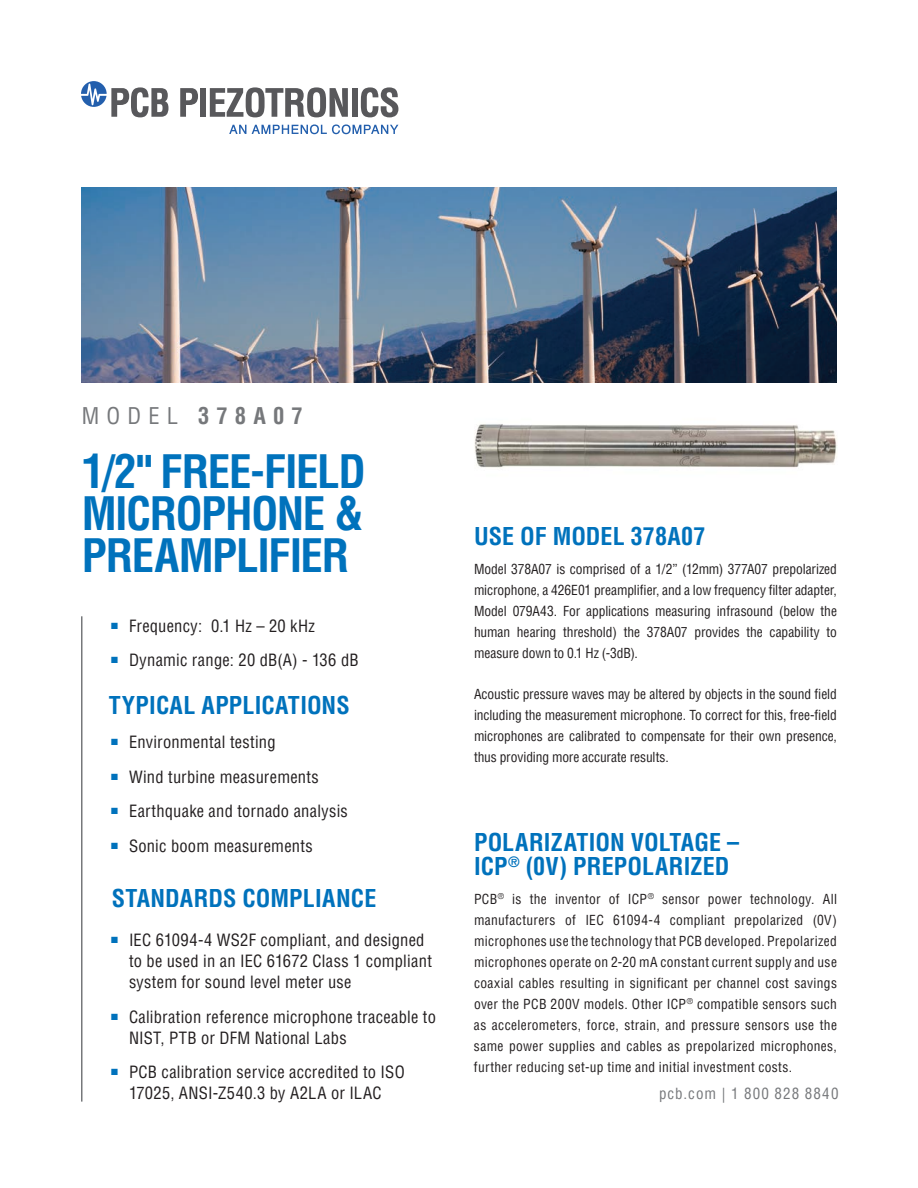
<style>
.page{position:relative;width:918px;height:1188px;background:#fff}
.page>*{position:absolute;margin:0;border:0;box-sizing:border-box;transform-origin:0 0}
.Main_Headline{font:700 condensed 45px/42px "Helvetica LT Pro";letter-spacing:-.03em;color:#0072bc;text-align:justify}
.subheader{font:700 condensed 24px/24px "Helvetica LT Pro";letter-spacing:.005em;color:#0072bc}
.model{font:700 condensed 24px "Helvetica LT Pro";letter-spacing:.005em;color:#0072bc}
.model-2{font:700 condensed 22.5px "Helvetica LT Pro";letter-spacing:.32em;color:#76787b}
.t1{font:condensed 16.5px/21px "Helvetica LT Pro";letter-spacing:.015em;color:#231f20}
.Footer_Contact{font:condensed 15px "Helvetica LT Pro";letter-spacing:.075em;color:#76787b}
.Body_1{font:condensed 13.5px/21px "Helvetica LT Pro";color:#231f20;text-align:justify}
.s1{font-weight:400}
</style>
<div class="page">
<img style="left:474px;top:424px;width:363px;height:44px">
<img style="left:81px;top:188px;width:756px;height:194px">
<hr style="left:81px;top:616px;width:1px;height:486px;background:#76787b">
<svg style="left:229px;top:125px;width:17px;height:9px"></svg>
<svg style="left:252px;top:124px;width:146px;height:10px"></svg>
<svg style="left:81px;top:81px;width:87px;height:36px"></svg>
<svg style="left:180px;top:88px;width:18px;height:29px"></svg>
<div style="left:200px;top:88px;width:6px;height:29px;background:#58585b"></div>
<svg style="left:210px;top:87px;width:138px;height:30px"></svg>
<div style="left:352px;top:88px;width:6px;height:29px;background:#58585b"></div>
<svg style="left:361px;top:87px;width:37px;height:30px"></svg>
<p class="model-2" style="left:82px;top:401px;width:223px"><span class="s1">MODEL</span> 378A07</p>
<p class="Main_Headline" style="left:82px;top:449px;width:286px">1/2" FREE-FIELD MICROPHONE &amp; PREAMPLIFIER</p>
<p class="t1" style="left:111px;top:615px;width:205px"><sup>■</sup> Frequency: 0.1 Hz – 20 kHz</p>
<p class="t1" style="left:111px;top:650px;width:249px"><sup>■</sup> Dynamic range: 20 dB(A) - 136 dB</p>
<p class="subheader" style="left:109px;top:692px;width:242px">TYPICAL APPLICATIONS</p>
<p class="t1" style="left:111px;top:731px;width:166px"><sup>■</sup> Environmental testing</p>
<p class="t1" style="left:111px;top:766px;width:209px"><sup>■</sup> Wind turbine measurements</p>
<p class="t1" style="left:111px;top:800px;width:238px"><sup>■</sup> Earthquake and tornado analysis</p>
<p class="t1" style="left:111px;top:835px;width:203px"><sup>■</sup> Sonic boom measurements</p>
<p class="model" style="left:112px;top:882px;width:266px">STANDARDS COMPLIANCE</p>
<p class="t1" style="left:129px;top:930px;width:304px;text-indent:-18px"><sup>■</sup> IEC 61094-4 WS2F compliant, and designed to be used in an IEC 61672 Class 1 compliant system for sound level meter use</p>
<p class="t1" style="left:129px;top:1006px;width:308px;text-indent:-18px"><sup>■</sup> Calibration reference microphone traceable to<br>NIST, PTB or DFM National Labs</p>
<p class="t1" style="left:111px;top:1062px;width:295px;text-align:center"><sup>■</sup> PCB calibration service accredited to ISO<br>17025, ANSI-Z540.3 by A2LA or ILAC</p>
<p class="subheader" style="left:474px;top:524px;width:233px">USE OF MODEL 378A07</p>
<p class="Body_1" style="left:474px;top:559px;width:365px">Model 378A07 is comprised of a 1/2” (12mm) 377A07 prepolarized microphone, a 426E01 preamplifier, and a low frequency filter adapter, Model 079A43. For applications measuring infrasound (below the human hearing threshold) the 378A07 provides the capability to measure down to 0.1 Hz (-3dB).</p>
<p class="Body_1" style="left:474px;top:684px;width:365px">Acoustic pressure waves may be altered by objects in the sound field including the measurement microphone. To correct for this, free-field microphones are calibrated to compensate for their own presence, thus providing more accurate results.</p>
<p class="subheader" style="left:474px;top:829px;width:267px">POLARIZATION VOLTAGE –<br>ICP<sup>®</sup> (0V) PREPOLARIZED</p>
<p class="Body_1" style="left:474px;top:888px;width:365px">PCB<sup>®</sup> is the inventor of ICP<sup>®</sup> sensor power technology. All manufacturers of IEC 61094-4 compliant prepolarized (0V) microphones use the technology that PCB developed. Prepolarized microphones operate on 2-20 mA constant current supply and use coaxial cables resulting in significant per channel cost savings over the PCB 200V models. Other ICP<sup>®</sup> compatible sensors such as accelerometers, force, strain, and pressure sensors use the same power supplies and cables as prepolarized microphones, further reducing set-up time and initial investment costs.</p>
<p class="Footer_Contact" style="left:659px;top:1084px;width:181px">pcb.com | 1 800 828 8840</p>
</div>
